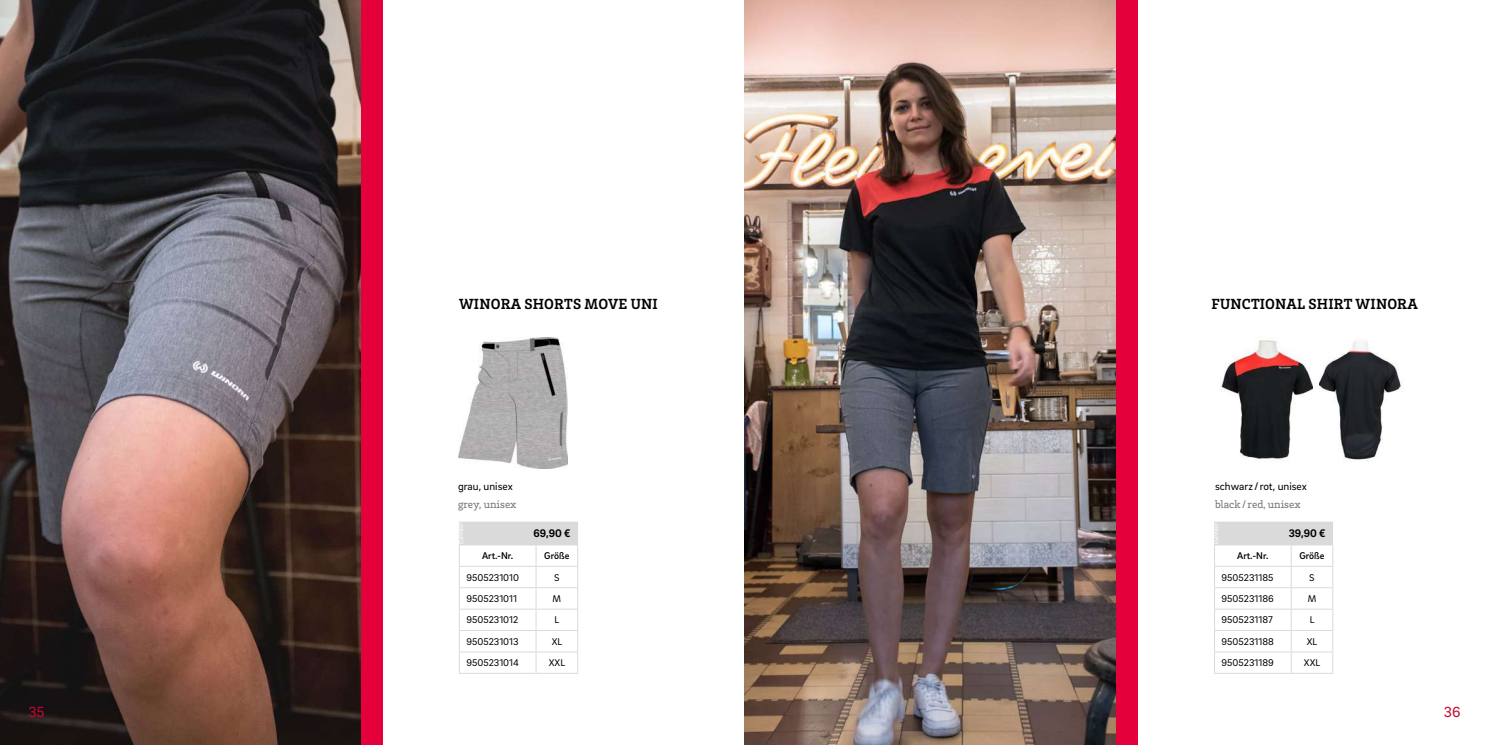
<style>
.page{position:relative;width:1489px;height:745px;background:#fff}
.page>*{position:absolute;margin:0;border:0;box-sizing:border-box;transform-origin:0 0}
.t1{font:700 15px "Brix Slab";letter-spacing:.015em;color:#000}
.t2{font:15px "Brix Sans";color:#c20831}
.t3{font:11.25px "Brix Sans";color:#000}
.t4{font:11.25px "Brix Slab";color:#706f6f}
.t5{font:700 11.25px "Brix Sans";color:#000}
.t6{font:10px "Brix Sans";color:#000}
.t7{font:500 10px "Brix Sans";color:#000}
</style>
<div class="page">
<img style="left:0;top:0;width:361px;height:744px">
<div style="left:361px;top:0;width:22px;height:744px;background:#e4003a"></div>
<hr style="left:459px;top:544px;width:77px;height:1px;background:#dadada">
<hr style="left:536px;top:544px;width:42px;height:1px;background:#dadada">
<hr style="left:459px;top:565px;width:77px;height:1px;background:#dadada">
<hr style="left:536px;top:565px;width:42px;height:1px;background:#dadada">
<hr style="left:459px;top:587px;width:77px;height:1px;background:#dadada">
<hr style="left:536px;top:587px;width:42px;height:1px;background:#dadada">
<hr style="left:459px;top:608px;width:77px;height:1px;background:#dadada">
<hr style="left:536px;top:608px;width:42px;height:1px;background:#dadada">
<hr style="left:459px;top:629px;width:77px;height:1px;background:#dadada">
<hr style="left:536px;top:629px;width:42px;height:1px;background:#dadada">
<hr style="left:459px;top:651px;width:77px;height:1px;background:#dadada">
<hr style="left:536px;top:651px;width:42px;height:1px;background:#dadada">
<svg style="left:535px;top:545px;width:1px;height:127px"></svg>
<hr style="left:459px;top:672px;width:77px;height:1px;background:#dadada">
<hr style="left:536px;top:672px;width:42px;height:1px;background:#dadada">
<img style="left:459px;top:337px;width:108px;height:131px">
<div style="left:459px;top:522px;width:118px;height:22px;background:#dadada"></div>
<hr style="left:459px;top:521px;width:119px;height:1px;background:#dadada">
<svg style="left:459px;top:545px;width:1px;height:127px"></svg>
<svg style="left:577px;top:522px;width:1px;height:150px"></svg>
<hr style="left:459px;top:543px;width:119px;height:1px;background:#dadada">
<img style="left:744px;top:0;width:372px;height:744px">
<div style="left:1116px;top:0;width:21px;height:744px;background:#e4003a"></div>
<hr style="left:1213px;top:544px;width:77px;height:1px;background:#dadada">
<hr style="left:1290px;top:544px;width:43px;height:1px;background:#dadada">
<hr style="left:1213px;top:565px;width:77px;height:1px;background:#dadada">
<hr style="left:1290px;top:565px;width:43px;height:1px;background:#dadada">
<hr style="left:1213px;top:587px;width:77px;height:1px;background:#dadada">
<hr style="left:1290px;top:587px;width:43px;height:1px;background:#dadada">
<hr style="left:1213px;top:608px;width:77px;height:1px;background:#dadada">
<hr style="left:1290px;top:608px;width:43px;height:1px;background:#dadada">
<hr style="left:1213px;top:629px;width:77px;height:1px;background:#dadada">
<hr style="left:1290px;top:629px;width:43px;height:1px;background:#dadada">
<hr style="left:1213px;top:651px;width:77px;height:1px;background:#dadada">
<hr style="left:1290px;top:651px;width:43px;height:1px;background:#dadada">
<svg style="left:1290px;top:545px;width:1px;height:127px"></svg>
<hr style="left:1213px;top:672px;width:77px;height:1px;background:#dadada">
<hr style="left:1290px;top:672px;width:43px;height:1px;background:#dadada">
<img style="left:1220px;top:340px;width:92px;height:119px">
<img style="left:1319px;top:341px;width:82px;height:119px">
<div style="left:1214px;top:522px;width:118px;height:22px;background:#dadada"></div>
<hr style="left:1213px;top:521px;width:119px;height:1px;background:#dadada">
<svg style="left:1331px;top:522px;width:2px;height:150px"></svg>
<hr style="left:1213px;top:543px;width:119px;height:1px;background:#dadada">
<h1 class="t1" style="left:459px;top:293px;width:200px">WINORA SHORTS MOVE UNI</h1>
<h1 class="t1" style="left:1211px;top:293px;width:208px">FUNCTIONAL SHIRT WINORA</h1>
<p class="t3" style="left:458px;top:478px;width:56px">grau, unisex</p>
<p class="t4" style="left:458px;top:497px;width:60px">grey, unisex</p>
<p class="t3" style="left:1214px;top:478px;width:93px">schwarz /rot, unisex</p>
<p class="t4" style="left:1214px;top:497px;width:87px">black/red, unisex</p>
<p class="t5" style="left:533px;top:526px;width:38px">69,90 €</p>
<p class="t5" style="left:1288px;top:526px;width:38px">39,90 €</p>
<p class="t7" style="left:482px;top:549px;width:33px">Art.-Nr.</p>
<p class="t7" style="left:544px;top:549px;width:27px">Größe</p>
<p class="t6" style="left:466px;top:570px;width:54px">9505231010</p>
<p class="t6" style="left:554px;top:570px;width:7px">S</p>
<p class="t6" style="left:466px;top:592px;width:52px">9505231011</p>
<p class="t6" style="left:552px;top:592px;width:10px">M</p>
<p class="t6" style="left:466px;top:613px;width:53px">9505231012</p>
<p class="t6" style="left:554px;top:613px;width:6px">L</p>
<p class="t6" style="left:466px;top:634px;width:54px">9505231013</p>
<p class="t6" style="left:551px;top:634px;width:12px">XL</p>
<p class="t6" style="left:466px;top:656px;width:54px">9505231014</p>
<p class="t6" style="left:549px;top:656px;width:18px">XXL</p>
<p class="t7" style="left:1237px;top:549px;width:33px">Art.-Nr.</p>
<p class="t7" style="left:1299px;top:549px;width:27px">Größe</p>
<p class="t6" style="left:1221px;top:570px;width:53px">9505231185</p>
<p class="t6" style="left:1309px;top:570px;width:7px">S</p>
<p class="t6" style="left:1221px;top:592px;width:54px">9505231186</p>
<p class="t6" style="left:1307px;top:592px;width:10px">M</p>
<p class="t6" style="left:1221px;top:613px;width:53px">9505231187</p>
<p class="t6" style="left:1309px;top:613px;width:6px">L</p>
<p class="t6" style="left:1221px;top:634px;width:54px">9505231188</p>
<p class="t6" style="left:1306px;top:634px;width:12px">XL</p>
<p class="t6" style="left:1221px;top:656px;width:54px">9505231189</p>
<p class="t6" style="left:1303px;top:656px;width:18px">XXL</p>
<h1 class="t2" style="left:28px;top:701px;width:18px">35</h1>
<h1 class="t2" style="left:1443px;top:701px;width:18px">36</h1>
</div>
